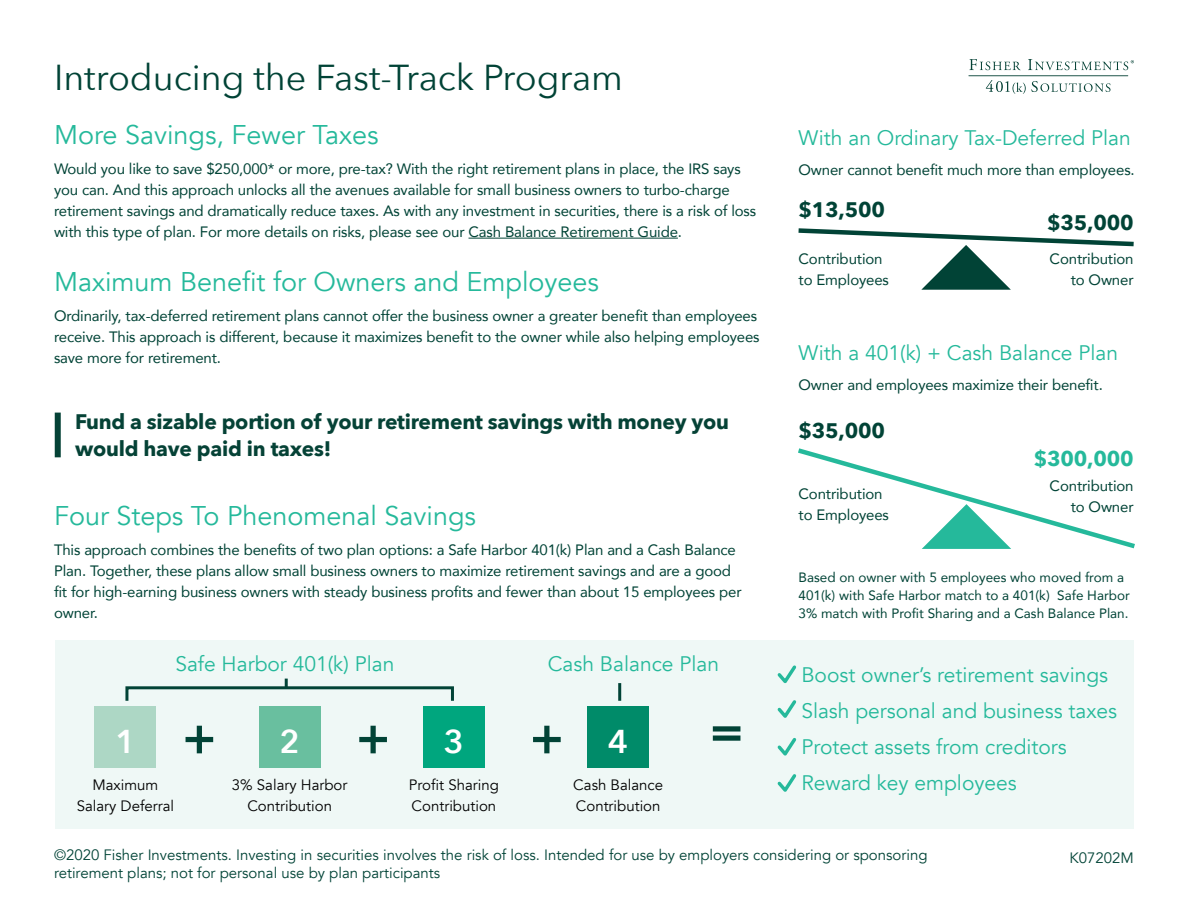
<style>
.page{position:relative;width:1188px;height:918px;background:#fff}
.page>*{position:absolute;margin:0;border:0;box-sizing:border-box;transform-origin:0 0}
.t1{font:800 51px "Avenir";color:#014336}
.t2{font:36px "Avenir Next";color:#014336}
.t3{font:600 33px "Avenir Next";color:#fff}
.t4{font:27px "Avenir";color:#25b99b}
.t5{font:21px/36px "Avenir";color:#25b99b}
.t6{font:700 21px/27px "Avenir Next";letter-spacing:-.01em;color:#054236}
.t7{font:700 21px "Avenir Next";letter-spacing:-.01em;color:#014336}
.t8{font:700 21px "Avenir Next";letter-spacing:-.01em;color:#25b99b}
.t9{font:15px/21px "Avenir";letter-spacing:-.01em;color:#014336}
.t10{font:15px/18px "Avenir";color:#014336}
.t11{font:15px/21px "Avenir";color:#000}
.t12{font:13.5px/18px "Avenir";color:#014336}
</style>
<div class="page">
<div style="left:55px;top:640px;width:1079px;height:189px;background:#eff8f6"></div>
<svg style="left:969px;top:59px;width:52px;height:11px"></svg>
<hr style="left:968px;top:75px;width:160px;height:1px;background:#054236">
<svg style="left:1028px;top:59px;width:106px;height:11px"></svg>
<svg style="left:986px;top:80px;width:124px;height:14px"></svg>
<hr style="left:469px;top:238px;width:209px;height:1px;background:#014336">
<div style="left:94px;top:706px;width:62px;height:62px;background:#add7c5"></div>
<div style="left:259px;top:706px;width:62px;height:62px;background:#69bf9f"></div>
<div style="left:423px;top:706px;width:62px;height:62px;background:#00a67e"></div>
<div style="left:587px;top:706px;width:62px;height:62px;background:#008b69"></div>
<svg style="left:798px;top:228px;width:336px;height:62px"></svg>
<svg style="left:798px;top:448px;width:337px;height:101px"></svg>
<svg style="left:777px;top:665px;width:20px;height:19px"></svg>
<svg style="left:777px;top:700px;width:20px;height:18px"></svg>
<svg style="left:777px;top:738px;width:20px;height:18px"></svg>
<svg style="left:777px;top:774px;width:20px;height:18px"></svg>
<svg style="left:125px;top:679px;width:329px;height:22px"></svg>
<hr style="left:618px;top:683px;width:3px;height:18px;background:#014336">
<div style="left:55px;top:413px;width:6px;height:44px;background:#054236"></div>
<h2 class="t2" style="left:54px;top:47px;width:571px">Introducing the Fast-Track Program</h2>
<h3 class="t4" style="left:54px;top:119px;width:326px">More Savings, Fewer Taxes</h3>
<p class="t9" style="left:54px;top:158px;width:704px">Would you like to save $250,000* or more, pre-tax? With the right retirement plans in place, the IRS says you can. And this approach unlocks all the avenues available for small business owners to turbo-charge retirement savings and dramatically reduce taxes. As with any investment in securities, there is a risk of loss with this type of plan. For more details on risks, please see our Cash Balance Retirement Guide.</p>
<h3 class="t4" style="left:54px;top:266px;width:547px">Maximum Benefit for Owners and Employees</h3>
<p class="t9" style="left:54px;top:305px;width:707px">Ordinarily, tax-deferred retirement plans cannot offer the business owner a greater benefit than employees receive. This approach is different, because it maximizes benefit to the owner while also helping employees save more for retirement.</p>
<h3 class="t6" style="left:75px;top:408px;width:656px">Fund a sizable portion of your retirement savings with money you would have paid in taxes!</h3>
<h3 class="t4" style="left:54px;top:500px;width:424px">Four Steps To Phenomenal Savings</h3>
<p class="t9" style="left:54px;top:539px;width:689px">This approach combines the benefits of two plan options: a Safe Harbor 401(k) Plan and a Cash Balance Plan. Together, these plans allow small business owners to maximize retirement savings and are a good fit for high-earning business owners with steady business profits and fewer than about 15 employees per owner.</p>
<h3 class="t5" style="left:175px;top:646px;width:221px">Safe Harbor 401(k) Plan</h3>
<h3 class="t5" style="left:548px;top:646px;width:173px">Cash Balance Plan</h3>
<h1 class="t1" style="left:182px;top:698px;width:35px">+</h1>
<h1 class="t1" style="left:356px;top:698px;width:35px">+</h1>
<h1 class="t1" style="left:530px;top:698px;width:35px">+</h1>
<h1 class="t1" style="left:710px;top:692px;width:35px">=</h1>
<h3 class="t3" style="left:115px;top:714px;width:22px">1</h3>
<h3 class="t3" style="left:280px;top:714px;width:22px">2</h3>
<h3 class="t3" style="left:444px;top:714px;width:22px">3</h3>
<h3 class="t3" style="left:608px;top:714px;width:22px">4</h3>
<h3 class="t5" style="left:799px;top:121px;width:334px">With an Ordinary Tax-Deferred Plan</h3>
<p class="t9" style="left:799px;top:159px;width:338px">Owner cannot benefit much more than employees.</p>
<h3 class="t7" style="left:799px;top:191px;width:88px">$13,500</h3>
<p class="t9" style="left:799px;top:248px;width:92px">Contribution to Employees</p>
<h3 class="t7" style="left:1047px;top:205px;width:88px">$35,000</h3>
<p class="t9" style="left:1050px;top:248px;width:85px;text-align:right">Contribution to Owner</p>
<h3 class="t5" style="left:799px;top:335px;width:321px">With a 401(k) + Cash Balance Plan</h3>
<p class="t9" style="left:799px;top:374px;width:306px">Owner and employees maximize their benefit.</p>
<h3 class="t7" style="left:799px;top:413px;width:88px">$35,000</h3>
<p class="t9" style="left:799px;top:483px;width:92px">Contribution to Employees</p>
<h3 class="t8" style="left:1034px;top:440px;width:101px">$300,000</h3>
<p class="t9" style="left:1050px;top:475px;width:85px;text-align:right">Contribution to Owner</p>
<p class="t12" style="left:799px;top:568px;width:333px">Based on owner with 5 employees who moved from a<br>401(k) with Safe Harbor match to a 401(k) Safe Harbor<br>3% match with Profit Sharing and a Cash Balance Plan.</p>
<h3 class="t5" style="left:801px;top:657px;width:317px">Boost owner’s retirement savings<br>Slash personal and business taxes<br>Protect assets from creditors</h3>
<p class="t11" style="left:93px;top:775px;width:67px">Maximum</p>
<h3 class="t5" style="left:801px;top:765px;width:217px">Reward key employees</h3>
<p class="t11" style="left:77px;top:796px;width:99px">Salary Deferral</p>
<p class="t11" style="left:232px;top:775px;width:117px;text-align:center">3% Salary Harbor<br>Contribution</p>
<p class="t11" style="left:409px;top:775px;width:91px">Profit Sharing<br>Contribution</p>
<p class="t11" style="left:573px;top:775px;width:91px">Cash Balance<br>Contribution</p>
<p class="t10" style="left:54px;top:846px;width:875px">©2020 Fisher Investments. Investing in securities involves the risk of loss. Intended for use by employers considering or sponsoring retirement plans; not for personal use by plan participants</p>
<p class="t10" style="left:1070px;top:849px;width:66px">K07202M</p>
</div>
